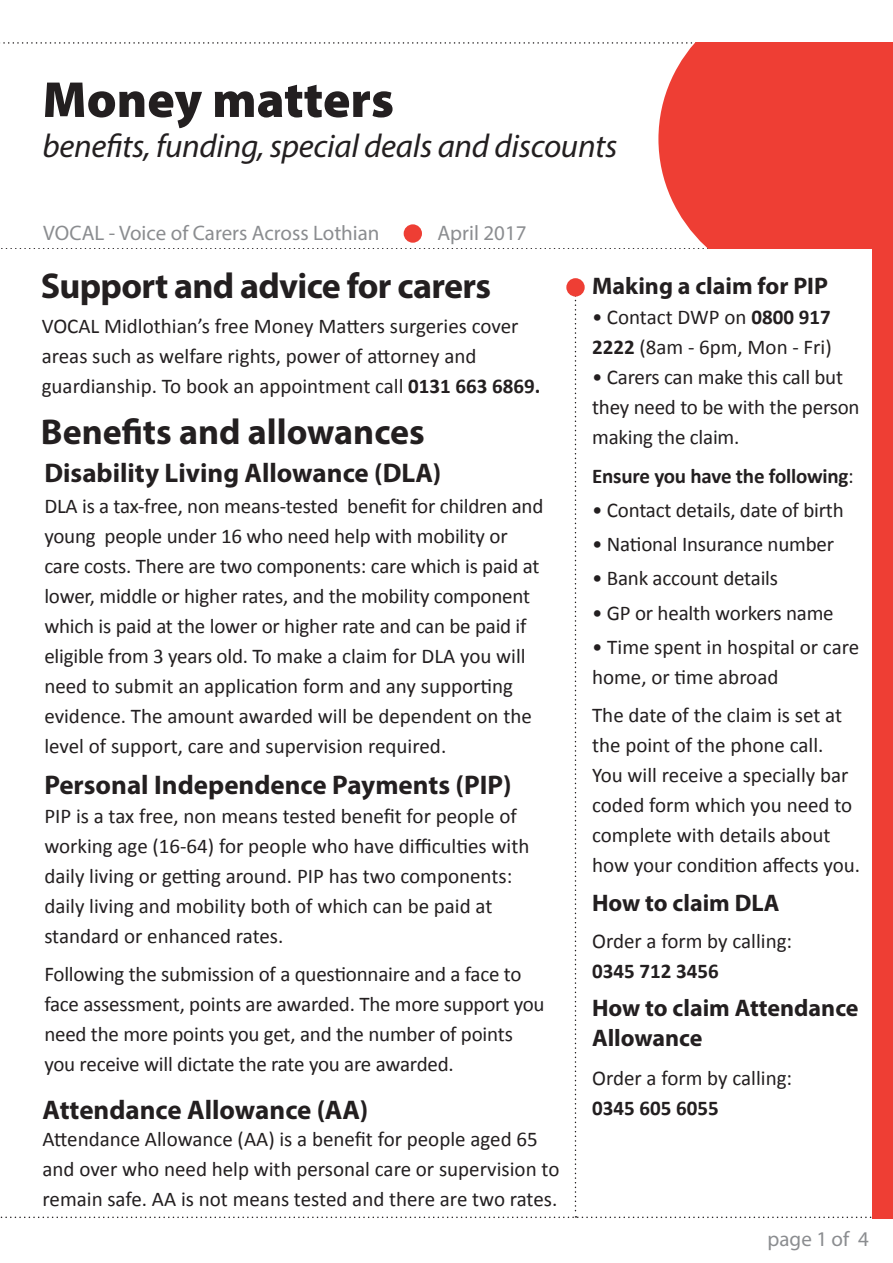
<style>
.page{position:relative;width:893px;height:1263px;background:#fff}
.page>*{position:absolute;margin:0;border:0;box-sizing:border-box;transform-origin:0 0}
.t1{font:900 51px "Myriad Pro";color:#231f20}
.t2{font:700 36px "Myriad Pro";letter-spacing:-.015em;color:#231f20}
.t3{font:italic 33px "Myriad Pro";letter-spacing:-.01em;color:#231f20}
.t4{font:700 27px "Myriad Pro";color:#231f20}
.main_Text{font:700 24px/30px "Myriad Pro";color:#231f20}
.main_Text-2{font:21px/30px "Calibri";letter-spacing:-.01em;color:#231f20}
.t5{font:21px "Myriad Pro";color:#8b8d90}
.main_Text-3{font:700 21px "Calibri";letter-spacing:-.01em;color:#231f20}
.s1{font-weight:700}
.s2{font-weight:400}
</style>
<div class="page">
<svg style="left:1px;top:248px;width:657px;height:1px"></svg>
<svg style="left:0;top:42px;width:655px;height:2px"></svg>
<div style="left:658px;top:42px;width:235px;height:207px;background:#ee3e34"></div>
<div style="left:404px;top:224px;width:18px;height:19px;background:#ee3e34;border-radius:50%"></div>
<div style="left:566px;top:278px;width:19px;height:18px;background:#ee3e34;border-radius:50%"></div>
<div style="left:872px;top:244px;width:21px;height:974px;background:#ee3e34"></div>
<p class="t1" style="left:43px;top:66px;width:353px">Money matters</p>
<p class="t3" style="left:43px;top:125px;width:577px">benefits, funding, special deals and discounts</p>
<p class="t5" style="left:43px;top:220px;width:338px">VOCAL - Voice of Carers Across Lothian</p>
<p class="t5" style="left:437px;top:220px;width:91px">April 2017</p>
<p class="t2" style="left:41px;top:262px;width:452px">Support and advice for carers</p>
<p class="main_Text-2" style="left:42px;top:311px;width:500px">VOCAL Midlothian’s free Money Matters surgeries cover areas such as welfare rights, power of attorney and guardianship. To book an appointment call <span class="s1">0131 663 6869.</span></p>
<p class="t2" style="left:41px;top:408px;width:386px">Benefits and allowances</p>
<p class="t4" style="left:44px;top:456px;width:398px">Disability Living Allowance (DLA)</p>
<p class="main_Text-2" style="left:44px;top:491px;width:501px">DLA is a tax-free, non means-tested benefit for children and young people under 16 who need help with mobility or care costs. There are two components: care which is paid at lower, middle or higher rates, and the mobility component which is paid at the lower or higher rate and can be paid if eligible from 3 years old. To make a claim for DLA you will need to submit an application form and any supporting evidence. The amount awarded will be dependent on the level of support, care and supervision required.</p>
<p class="t4" style="left:44px;top:767px;width:469px">Personal Independence Payments (PIP)</p>
<p class="main_Text-2" style="left:44px;top:801px;width:487px">PIP is a tax free, non means tested benefit for people of working age (16-64) for people who have difficulties with daily living or getting around. PIP has two components: daily living and mobility both of which can be paid at standard or enhanced rates.</p>
<p class="main_Text-2" style="left:44px;top:959px;width:502px">Following the submission of a questionnaire and a face to face assessment, points are awarded. The more support you need the more points you get, and the number of points you receive will dictate the rate you are awarded.</p>
<p class="t4" style="left:43px;top:1092px;width:327px">Attendance Allowance (AA)</p>
<p class="main_Text-2" style="left:43px;top:1124px;width:518px">Attendance Allowance (AA) is a benefit for people aged 65 and over who need help with personal care or supervision to remain safe. AA is not means tested and there are two rates.</p>
<p class="main_Text" style="left:592px;top:270px;width:237px">Making a claim for PIP</p>
<p class="main_Text-2" style="left:592px;top:302px;width:241px">• Contact DWP on <span class="s1">0800 917<br>2222</span> (8am - 6pm, Mon - Fri)</p>
<p class="main_Text-2" style="left:592px;top:362px;width:269px">• Carers can make this call but they need to be with the person making the claim.</p>
<p class="main_Text-3" style="left:592px;top:462px;width:263px">Ensure you have the following<span class="s2">:</span></p>
<p class="main_Text-2" style="left:592px;top:495px;width:253px">• Contact details, date of birth</p>
<p class="main_Text-2" style="left:592px;top:529px;width:244px">• National Insurance number</p>
<p class="main_Text-2" style="left:592px;top:563px;width:187px">• Bank account details</p>
<p class="main_Text-2" style="left:592px;top:598px;width:243px">• GP or health workers name</p>
<p class="main_Text-2" style="left:592px;top:632px;width:269px">• Time spent in hospital or care home, or time abroad</p>
<p class="main_Text-2" style="left:592px;top:700px;width:270px">The date of the claim is set at the point of the phone call.<br>You will receive a specially bar coded form which you need to complete with details about how your condition affects you.</p>
<p class="main_Text" style="left:592px;top:887px;width:189px">How to claim DLA</p>
<p class="main_Text-2" style="left:592px;top:926px;width:202px">Order a form by calling:</p>
<p class="main_Text-3" style="left:592px;top:957px;width:128px">0345 712 3456</p>
<p class="main_Text" style="left:592px;top:992px;width:268px">How to claim Attendance<br>Allowance</p>
<p class="main_Text-2" style="left:592px;top:1063px;width:202px">Order a form by calling:</p>
<p class="main_Text-3" style="left:592px;top:1094px;width:128px">0345 605 6055</p>
<p class="t5" style="left:767px;top:1226px;width:103px">page 1 of 4</p>
</div>
